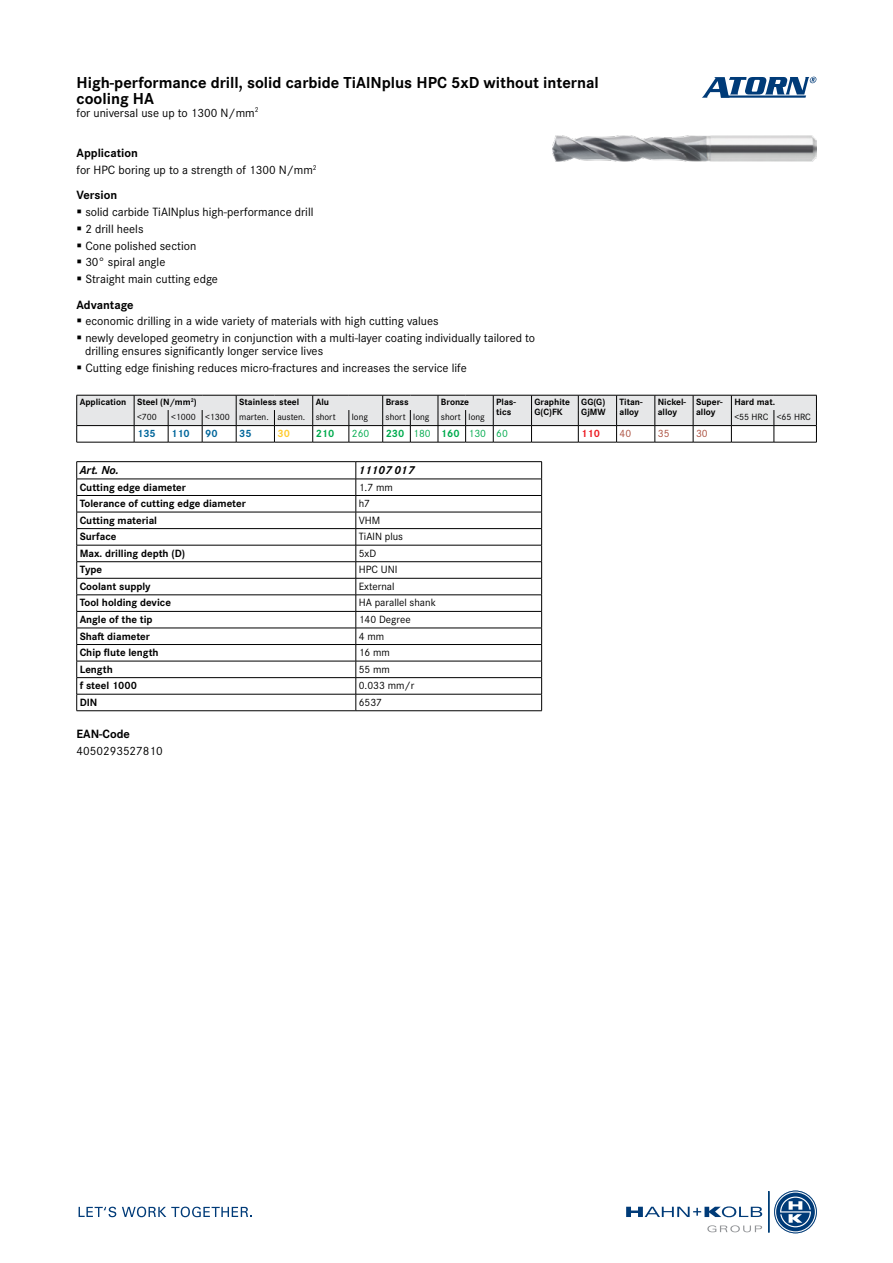
<style>
.page{position:relative;width:893px;height:1263px;background:#fff}
.page>*{position:absolute;margin:0;border:0;box-sizing:border-box;transform-origin:0 0}
.t1{font:700 16.5px/16.5px "Corporate S Pro";color:#000}
.t2{font:12.45px/16.8px "Corporate S Pro";color:#000}
.t3{font:12.45px "Corporate S";color:#000}
.t4{font:700 12.45px "Corporate S Pro";color:#000}
.t5{font:italic 700 12px "Corporate S Pro";color:#000}
.t6{font:700 10.95px "Corporate S Pro";color:#000}
.t7{font:10.95px "Corporate S Pro";color:#000}
.t8{font:10.95px "Corporate S Pro";color:#00ab4e}
.t9{font:700 10.95px "Corporate S Pro";color:#00669b}
.t10{font:10.95px "Corporate S Pro";color:#aa4e3d}
.t11{font:700 10.95px "Corporate S Pro";color:#00ab4e}
.t12{font:700 10.95px "Corporate S Pro";color:#ed1d24}
.t13{font:700 10.95px "Corporate S Pro";color:#ffcc31}
.t14{font:700 9.45px/9.4px "Corporate S Pro";color:#000}
.t15{font:9.45px "Corporate S Pro";color:#000}
.s1{font-weight:700}
</style>
<div class="page">
<img style="left:553px;top:136px;width:263px;height:25px">
<svg style="left:702px;top:77px;width:114px;height:21px"></svg>
<svg style="left:626px;top:1206px;width:136px;height:11px"></svg>
<hr style="left:768px;top:1191px;width:1px;height:41px;background:#003b78">
<svg style="left:775px;top:1191px;width:41px;height:42px"></svg>
<div style="left:774px;top:1191px;width:42px;height:42px;border:2px solid #fff;border-radius:50%"></div>
<div style="left:774px;top:1191px;width:42px;height:42px;border:1px solid #003b78;border-radius:50%"></div>
<svg style="left:707px;top:1225px;width:55px;height:7px"></svg>
<svg style="left:79px;top:1207px;width:37px;height:10px"></svg>
<svg style="left:122px;top:1206px;width:130px;height:11px"></svg>
<svg style="left:76px;top:395px;width:741px;height:48px"></svg>
<hr style="left:774px;top:442px;width:43px;height:1px;background:#000">
<hr style="left:77px;top:461px;width:279px;height:1px;background:#000">
<hr style="left:356px;top:461px;width:186px;height:1px;background:#000">
<hr style="left:77px;top:479px;width:279px;height:1px;background:#000">
<hr style="left:356px;top:479px;width:186px;height:1px;background:#000">
<hr style="left:77px;top:495px;width:279px;height:1px;background:#000">
<hr style="left:356px;top:495px;width:186px;height:1px;background:#000">
<hr style="left:77px;top:512px;width:279px;height:1px;background:#000">
<hr style="left:356px;top:512px;width:186px;height:1px;background:#000">
<hr style="left:77px;top:528px;width:279px;height:1px;background:#000">
<hr style="left:356px;top:528px;width:186px;height:1px;background:#000">
<hr style="left:77px;top:545px;width:279px;height:1px;background:#000">
<hr style="left:356px;top:545px;width:186px;height:1px;background:#000">
<hr style="left:77px;top:561px;width:279px;height:1px;background:#000">
<hr style="left:356px;top:561px;width:186px;height:1px;background:#000">
<hr style="left:77px;top:578px;width:279px;height:1px;background:#000">
<hr style="left:356px;top:578px;width:186px;height:1px;background:#000">
<hr style="left:77px;top:595px;width:279px;height:1px;background:#000">
<hr style="left:356px;top:595px;width:186px;height:1px;background:#000">
<hr style="left:77px;top:611px;width:279px;height:1px;background:#000">
<hr style="left:356px;top:611px;width:186px;height:1px;background:#000">
<hr style="left:77px;top:628px;width:279px;height:1px;background:#000">
<hr style="left:356px;top:628px;width:186px;height:1px;background:#000">
<hr style="left:77px;top:644px;width:279px;height:1px;background:#000">
<hr style="left:356px;top:644px;width:186px;height:1px;background:#000">
<hr style="left:77px;top:661px;width:279px;height:1px;background:#000">
<hr style="left:356px;top:661px;width:186px;height:1px;background:#000">
<hr style="left:77px;top:677px;width:279px;height:1px;background:#000">
<hr style="left:356px;top:677px;width:186px;height:1px;background:#000">
<hr style="left:77px;top:694px;width:279px;height:1px;background:#000">
<svg style="left:76px;top:462px;width:1px;height:248px"></svg>
<hr style="left:77px;top:710px;width:279px;height:1px;background:#000">
<hr style="left:356px;top:694px;width:186px;height:1px;background:#000">
<svg style="left:356px;top:462px;width:1px;height:248px"></svg>
<svg style="left:541px;top:462px;width:1px;height:248px"></svg>
<hr style="left:356px;top:710px;width:186px;height:1px;background:#000">
<h1 class="t1" style="left:77px;top:73px;width:524px">High-performance drill, solid carbide TiAlNplus HPC 5xD without internal cooling HA</h1>
<p class="t3" style="left:77px;top:103px;width:184px">for universal use up to 1300 N/mm<sup>2</sup></p>
<p class="t2" style="left:77px;top:143px;width:242px"><span class="s1">Application<br></span>for HPC boring up to a strength of 1300 N/mm<sup>2</sup></p>
<p class="t4" style="left:77px;top:185px;width:42px">Version</p>
<p class="t2" style="left:85px;top:202px;width:230px">solid carbide TiAlNplus high-performance drill<br>2 drill heels<br>Cone polished section<br>30° spiral angle<br>Straight main cutting edge</p>
<p class="t4" style="left:77px;top:295px;width:59px">Advantage</p>
<p class="t2" style="left:85px;top:312px;width:451px">economic drilling in a wide variety of materials with high cutting values<br>newly developed geometry in conjunction with a multi-layer coating individually tailored to</p>
<p class="t2" style="left:85px;top:341px;width:383px">drilling ensures significantly longer service lives<br>Cutting edge finishing reduces micro-fractures and increases the service life</p>
<p class="t14" style="left:80px;top:396px;width:119px">Application Steel (N/mm<sup>2</sup>)</p>
<p class="t14" style="left:239px;top:396px;width:62px">Stainless steel</p>
<p class="t14" style="left:316px;top:396px;width:15px">Alu</p>
<p class="t14" style="left:386px;top:396px;width:25px">Brass</p>
<p class="t14" style="left:441px;top:396px;width:30px">Bronze</p>
<p class="t14" style="left:496px;top:396px;width:21px">Plas&shy;tics</p>
<p class="t14" style="left:534px;top:396px;width:37px">Graphite<br>G(C)FK</p>
<p class="t14" style="left:581px;top:396px;width:26px">GG(G)<br>GjMW</p>
<p class="t14" style="left:619px;top:396px;width:25px">Titan&shy;alloy</p>
<p class="t14" style="left:658px;top:396px;width:30px">Nickel&shy;alloy</p>
<p class="t14" style="left:696px;top:396px;width:28px">Super&shy;alloy</p>
<p class="t14" style="left:734px;top:396px;width:42px">Hard mat.</p>
<p class="t15" style="left:137px;top:410px;width:21px">&lt;700</p>
<p class="t15" style="left:171px;top:410px;width:166px">&lt;1000 &lt;1300 marten. austen. short</p>
<p class="t15" style="left:352px;top:410px;width:18px">long</p>
<p class="t15" style="left:386px;top:410px;width:101px">short long short long</p>
<p class="t15" style="left:734px;top:410px;width:78px">&lt;55 HRC &lt;65 HRC</p>
<p class="t9" style="left:137px;top:425px;width:20px">135</p>
<p class="t9" style="left:171px;top:425px;width:20px">110</p>
<p class="t9" style="left:205px;top:425px;width:14px">90</p>
<p class="t9" style="left:239px;top:425px;width:14px">35</p>
<p class="t13" style="left:277px;top:425px;width:14px">30</p>
<p class="t11" style="left:316px;top:425px;width:20px">210</p>
<p class="t8" style="left:352px;top:426px;width:19px">260</p>
<p class="t8" style="left:386px;top:426px;width:124px"><span class="s1">230</span> 180 <span class="s1">160</span> 130 60</p>
<p class="t12" style="left:581px;top:425px;width:20px">110</p>
<p class="t10" style="left:620px;top:426px;width:13px">40</p>
<p class="t10" style="left:658px;top:426px;width:13px">35</p>
<p class="t10" style="left:696px;top:426px;width:13px">30</p>
<p class="t5" style="left:80px;top:461px;width:41px">Art. No.</p>
<p class="t5" style="left:359px;top:461px;width:57px">11107 017</p>
<p class="t6" style="left:80px;top:478px;width:108px">Cutting edge diameter</p>
<p class="t7" style="left:359px;top:479px;width:35px">1.7 mm</p>
<p class="t6" style="left:80px;top:495px;width:168px">Tolerance of cutting edge diameter</p>
<p class="t7" style="left:359px;top:495px;width:13px">h7</p>
<p class="t6" style="left:80px;top:511px;width:79px">Cutting material</p>
<p class="t7" style="left:359px;top:512px;width:23px">VHM</p>
<p class="t6" style="left:80px;top:528px;width:38px">Surface</p>
<p class="t7" style="left:359px;top:529px;width:46px">TiAlN plus</p>
<p class="t6" style="left:80px;top:544px;width:107px">Max. drilling depth (D)</p>
<p class="t7" style="left:359px;top:545px;width:19px">5xD</p>
<p class="t6" style="left:80px;top:561px;width:24px">Type</p>
<p class="t7" style="left:359px;top:562px;width:40px">HPC UNI</p>
<p class="t6" style="left:80px;top:578px;width:73px">Coolant supply</p>
<p class="t7" style="left:359px;top:578px;width:37px">External</p>
<p class="t6" style="left:80px;top:594px;width:93px">Tool holding device</p>
<p class="t7" style="left:359px;top:595px;width:79px">HA parallel shank</p>
<p class="t6" style="left:80px;top:611px;width:74px">Angle of the tip</p>
<p class="t7" style="left:359px;top:611px;width:53px">140 Degree</p>
<p class="t6" style="left:80px;top:627px;width:72px">Shaft diameter</p>
<p class="t7" style="left:359px;top:628px;width:27px">4 mm</p>
<p class="t6" style="left:80px;top:644px;width:81px">Chip flute length</p>
<p class="t7" style="left:359px;top:644px;width:33px">16 mm</p>
<p class="t6" style="left:80px;top:660px;width:35px">Length</p>
<p class="t7" style="left:359px;top:661px;width:33px">55 mm</p>
<p class="t6" style="left:80px;top:677px;width:59px">f steel 1000</p>
<p class="t7" style="left:359px;top:678px;width:57px">0.033 mm/r</p>
<p class="t6" style="left:80px;top:693px;width:19px">DIN</p>
<p class="t7" style="left:359px;top:694px;width:25px">6537</p>
<p class="t4" style="left:77px;top:724px;width:55px">EAN-Code</p>
<p class="t2" style="left:77px;top:742px;width:88px">4050293527810</p>
</div>
